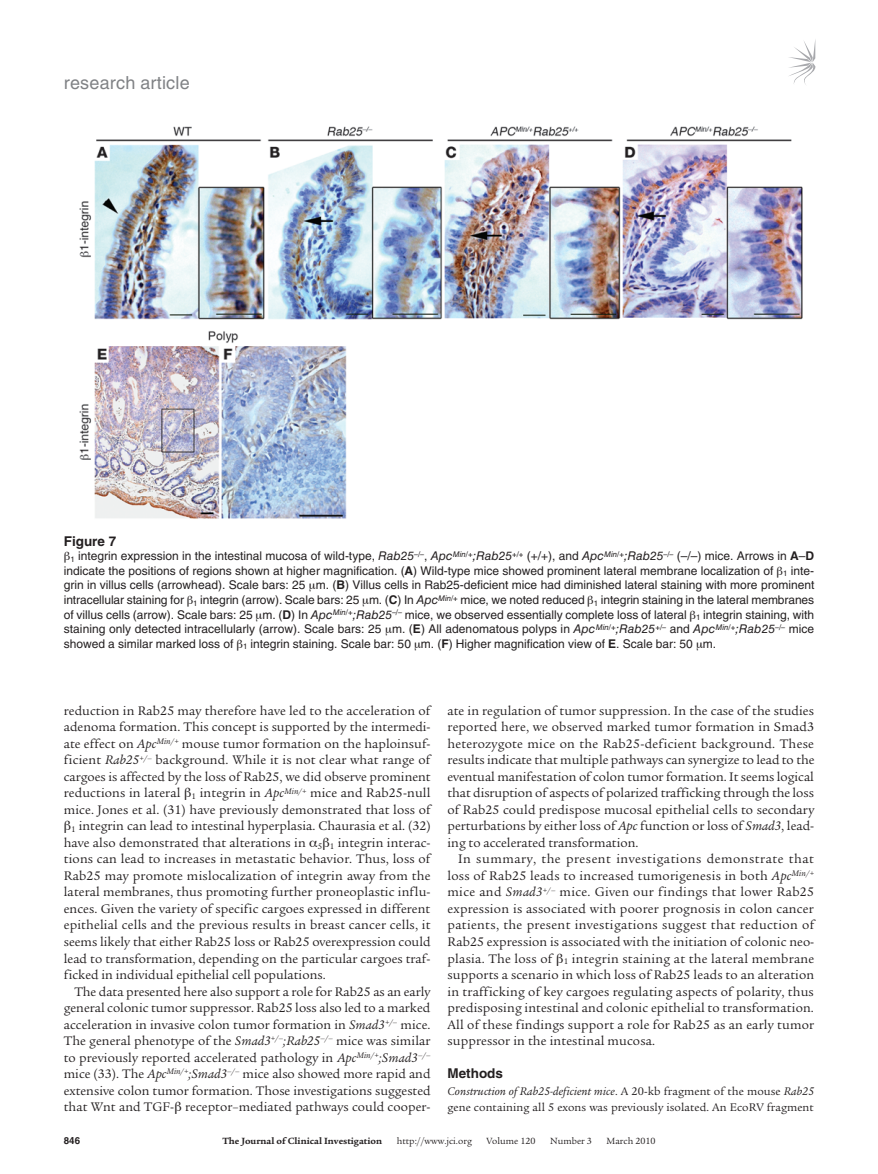
<style>
.page{position:relative;width:878px;height:1174px;background:#fff}
.page>*{position:absolute;margin:0;border:0;box-sizing:border-box;transform-origin:0 0}
.t1{font:18px "Helvetica LT Std";letter-spacing:.01em;color:#808285}
.t2{font:13.5px/16.5px "Legacy Serif Std";letter-spacing:.005em;color:#231f20;text-align:justify}
.t3{font:700 13.5px "Helvetica LT Std";color:#231f20}
.t4{font:12px/14.7px "Helvetica LT Std";color:#231f20;text-align:justify}
.t5{font:12px/16.5px "Legacy Serif Std";letter-spacing:.005em;color:#231f20}
.t6{font:9.75px "Legacy Serif Std";color:#231f20}
.t7{font:700 9.75px "Legacy Serif Std";color:#231f20}
.t8{font:700 9.75px "Helvetica LT Std";color:#231f20}
.s1{font-style:italic}
.s2{font-weight:700}
</style>
<div class="page">
<svg style="left:789px;top:41px;width:26px;height:44px"></svg>
<img style="left:79px;top:126px;width:724px;height:393px">
<h1 class="t1" style="left:64px;top:72px;width:127px">research article</h1>
<p class="t3" style="left:64px;top:532px;width:54px">Figure 7</p>
<p class="t4" style="left:64px;top:548px;width:752px;text-indent:7px"><sub>1</sub> integrin expression in the intestinal mucosa of wild-type, <span class="s1">Rab25</span><sup>–/–</sup>, <span class="s1">Apc</span><sup>Min/+</sup><span class="s1">;Rab25</span><sup>+/+</sup> (+/+), and <span class="s1">Apc</span><sup>Min/+</sup><span class="s1">;Rab25</span><sup>–/–</sup> (–/–) mice. Arrows in <span class="s2">A</span>–<span class="s2">D </span>indicate the positions of regions shown at higher magnification. (<span class="s2">A</span>) Wild-type mice showed prominent lateral membrane localization of <sub>1</sub> inte&shy;grin in villus cells (arrowhead). Scale bars: 25 m. (<span class="s2">B</span>) Villus cells in Rab25-deficient mice had diminished lateral staining with more prominent intracellular staining for <sub>1</sub> integrin (arrow). Scale bars: 25 m. (<span class="s2">C</span>) In <span class="s1">Apc</span><sup>Min/+</sup> mice, we noted reduced <sub>1</sub> integrin staining in the lateral membranes of villus cells (arrow). Scale bars: 25 m. (<span class="s2">D</span>) In <span class="s1">Apc</span><sup>Min/+</sup><span class="s1">;Rab25</span><sup>–/–</sup> mice, we observed essentially complete loss of lateral <sub>1</sub> integrin staining, with staining only detected intracellularly (arrow). Scale bars: 25 m. (<span class="s2">E</span>) All adenomatous polyps in <span class="s1">Apc</span><sup>Min/+</sup><span class="s1">;Rab25</span><sup>+/–</sup> and <span class="s1">Apc</span><sup>Min/+</sup><span class="s1">;Rab25</span><sup>–/–</sup> mice showed a similar marked loss of <sub>1</sub> integrin staining. Scale bar: 50 m. (<span class="s2">F</span>) Higher magnification view of <span class="s2">E</span>. Scale bar: 50 m.</p>
<p class="t2" style="left:64px;top:702px;width:368px">reduction in Rab25 may therefore have led to the acceleration of</p>
<p class="t2" style="left:64px;top:719px;width:368px">adenoma formation. This concept is supported by the intermedi-</p>
<p class="t2" style="left:64px;top:735px;width:368px">ate effect on <span class="s1">Apc</span><sup>Min/+</sup> mouse tumor formation on the haploinsuf-</p>
<p class="t2" style="left:64px;top:752px;width:368px">ficient <span class="s1">Rab25</span><sup>+/–</sup> background. While it is not clear what range of</p>
<p class="t2" style="left:64px;top:768px;width:368px">cargoes is affected by the loss of Rab25, we did observe prominent</p>
<p class="t2" style="left:64px;top:785px;width:368px">reductions in lateral <sub>1</sub> integrin in <span class="s1">Apc</span><sup>Min/+</sup> mice and Rab25-null</p>
<p class="t2" style="left:64px;top:801px;width:368px">mice. Jones et al. (31) have previously demonstrated that loss of</p>
<p class="t2" style="left:71px;top:818px;width:361px"><sub>1</sub> integrin can lead to intestinal hyperplasia. Chaurasia et al. (32)</p>
<p class="t2" style="left:64px;top:834px;width:368px">have also demonstrated that alterations in <sub>5</sub> <sub>1</sub> integrin interac-</p>
<p class="t2" style="left:64px;top:851px;width:368px">tions can lead to increases in metastatic behavior. Thus, loss of</p>
<p class="t2" style="left:64px;top:867px;width:368px">Rab25 may promote mislocalization of integrin away from the</p>
<p class="t2" style="left:64px;top:884px;width:368px">lateral membranes, thus promoting further proneoplastic influ-</p>
<p class="t2" style="left:64px;top:900px;width:368px">ences. Given the variety of specific cargoes expressed in different</p>
<p class="t2" style="left:64px;top:917px;width:368px">epithelial cells and the previous results in breast cancer cells, it</p>
<p class="t2" style="left:64px;top:933px;width:368px">seems likely that either Rab25 loss or Rab25 overexpression could</p>
<p class="t2" style="left:64px;top:950px;width:368px">lead to transformation, depending on the particular cargoes traf-</p>
<p class="t2" style="left:64px;top:966px;width:263px">ficked in individual epithelial cell populations.</p>
<p class="t2" style="left:74px;top:983px;width:357px">The data presented here also support a role for Rab25 as an early</p>
<p class="t2" style="left:64px;top:999px;width:368px">general colonic tumor suppressor. Rab25 loss also led to a marked</p>
<p class="t2" style="left:64px;top:1016px;width:368px">acceleration in invasive colon tumor formation in <span class="s1">Smad3</span><sup>+/–</sup> mice.</p>
<p class="t2" style="left:64px;top:1032px;width:368px">The general phenotype of the <span class="s1">Smad3</span><sup>+/–</sup><span class="s1">;Rab25</span><sup>–/–</sup> mice was similar</p>
<p class="t2" style="left:64px;top:1049px;width:368px">to previously reported accelerated pathology in <span class="s1">Apc</span><sup>Min/+</sup><span class="s1">;Smad3</span><sup>–/–</sup></p>
<p class="t2" style="left:64px;top:1065px;width:368px">mice (33). The <span class="s1">Apc</span><sup>Min/+</sup><span class="s1">;Smad3</span><sup>–/–</sup> mice also showed more rapid and</p>
<p class="t2" style="left:64px;top:1082px;width:368px">extensive colon tumor formation. Those investigations suggested</p>
<p class="t2" style="left:64px;top:1098px;width:368px">that Wnt and TGF- receptor–mediated pathways could cooper-</p>
<p class="t2" style="left:447px;top:702px;width:368px">ate in regulation of tumor suppression. In the case of the studies reported here, we observed marked tumor formation in Smad3 heterozygote mice on the Rab25-deficient background. These results indicate that multiple pathways can synergize to lead to the eventual manifestation of colon tumor formation. It seems logical that disruption of aspects of polarized trafficking through the loss of Rab25 could predispose mucosal epithelial cells to secondary perturbations by either loss of <span class="s1">Apc</span> function or loss of <span class="s1">Smad3</span>, lead&shy;ing to accelerated transformation.</p>
<p class="t2" style="left:447px;top:851px;width:368px;text-indent:11px">In summary, the present investigations demonstrate that loss of Rab25 leads to increased tumorigenesis in both <span class="s1">Apc</span><sup>Min/+ </sup>mice and <span class="s1">Smad3</span><sup>+/–</sup> mice. Given our findings that lower Rab25 expression is associated with poorer prognosis in colon cancer patients, the present investigations suggest that reduction of Rab25 expression is associated with the initiation of colonic neo&shy;plasia. The loss of <sub>1</sub> integrin staining at the lateral membrane supports a scenario in which loss of Rab25 leads to an alteration in trafficking of key cargoes regulating aspects of polarity, thus predisposing intestinal and colonic epithelial to transformation.<br>All of these findings support a role for Rab25 as an early tumor suppressor in the intestinal mucosa.</p>
<p class="t3" style="left:447px;top:1065px;width:57px">Methods</p>
<p class="t5" style="left:447px;top:1082px;width:368px"><span class="s1">Construction of Rab25-deficient mice</span>. A 20-kb fragment of the mouse <span class="s1">Rab25 </span>gene containing all 5 exons was previously isolated. An EcoRV fragment</p>
<p class="t8" style="left:64px;top:1134px;width:18px">846</p>
<p class="t7" style="left:222px;top:1135px;width:161px">The Journal of Clinical Investigation</p>
<p class="t6" style="left:396px;top:1135px;width:77px">http://www.jci.org</p>
<p class="t6" style="left:486px;top:1135px;width:50px">Volume 120</p>
<p class="t6" style="left:550px;top:1135px;width:43px">Number 3</p>
<p class="t6" style="left:606px;top:1135px;width:51px">March 2010</p>
</div>
